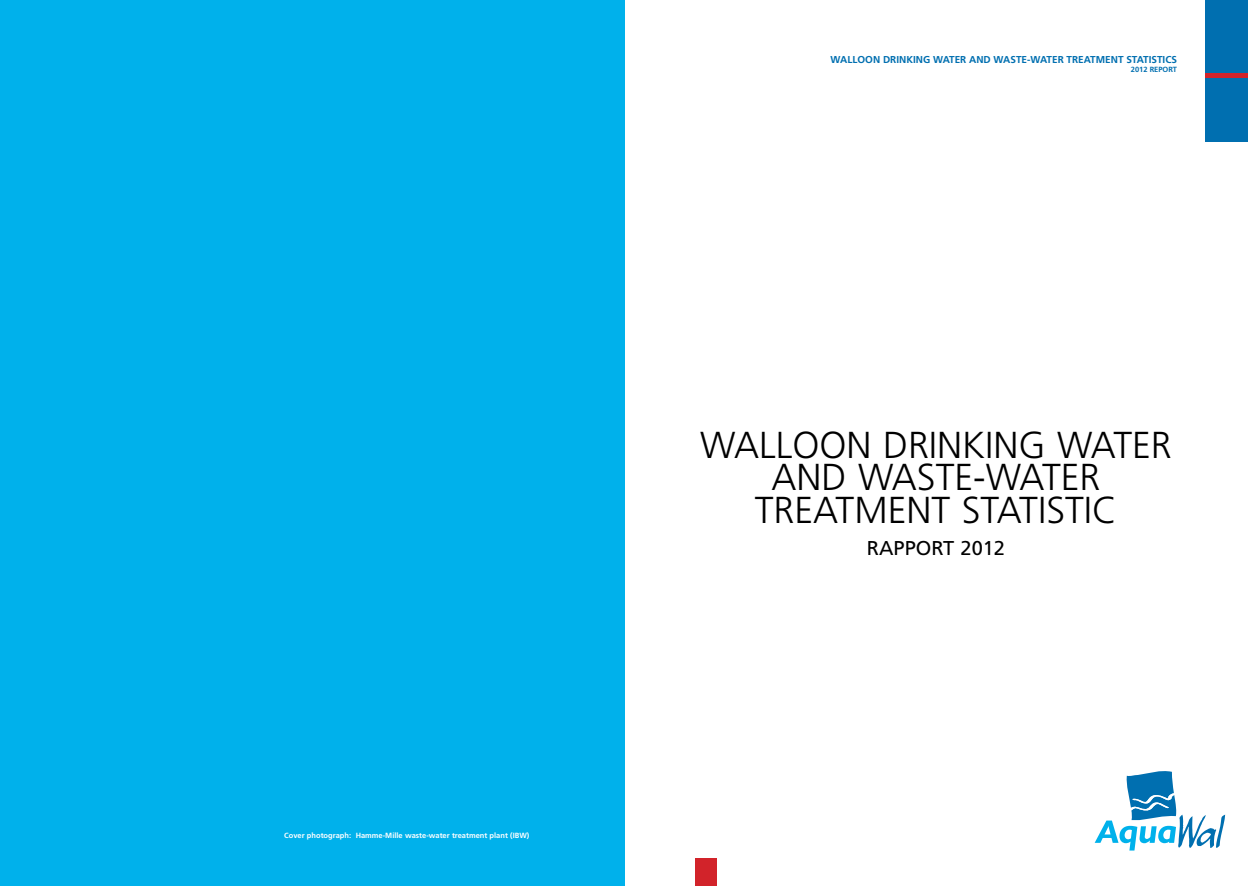
<style>
.page{position:relative;width:1248px;height:886px;background:#fff}
.page>*{position:absolute;margin:0;border:0;box-sizing:border-box;transform-origin:0 0}
.t1{font:300 37.5px/32.5px "Frutiger LT Std";color:#000;text-align:center}
.t2{font:20px "Frutiger LT Std";color:#000}
.t3{font:700 10px "Frutiger LT Std";color:#006fb0}
.t4{font:700 7.5px "Frutiger LT Std";color:#fff}
.t5{font:700 7.5px "Frutiger LT Std";color:#006fb0}
</style>
<div class="page">
<div style="left:0;top:0;width:624px;height:886px;background:#00b1eb"></div>
<svg style="left:1094px;top:771px;width:130px;height:79px"></svg>
<div style="left:1205px;top:63px;width:42px;height:79px;background:#d2232a"></div>
<div style="left:1205px;top:0;width:42px;height:73px;background:#006fb0"></div>
<div style="left:1205px;top:78px;width:42px;height:64px;background:#006fb0"></div>
<div style="left:694px;top:857px;width:22px;height:29px;background:#d2232a"></div>
<p class="t4" style="left:284px;top:830px;width:247px">COVER PHOTOGRAPH: HAMME-MILLE WASTE-WATER TREATMENT PLANT (IBW)</p>
<h3 class="t3" style="left:830px;top:54px;width:348px">WALLOON DRINKING WATER AND WASTE-WATER TREATMENT STATISTICS</h3>
<p class="t5" style="left:1130px;top:65px;width:48px">2012 REPORT</p>
<h1 class="t1" style="left:700px;top:429px;width:473px">WALLOON DRINKING WATER<br>AND WASTE-WATER<br>TREATMENT STATISTIC</h1>
<h2 class="t2" style="left:866px;top:537px;width:140px">RAPPORT 2012</h2>
</div>
